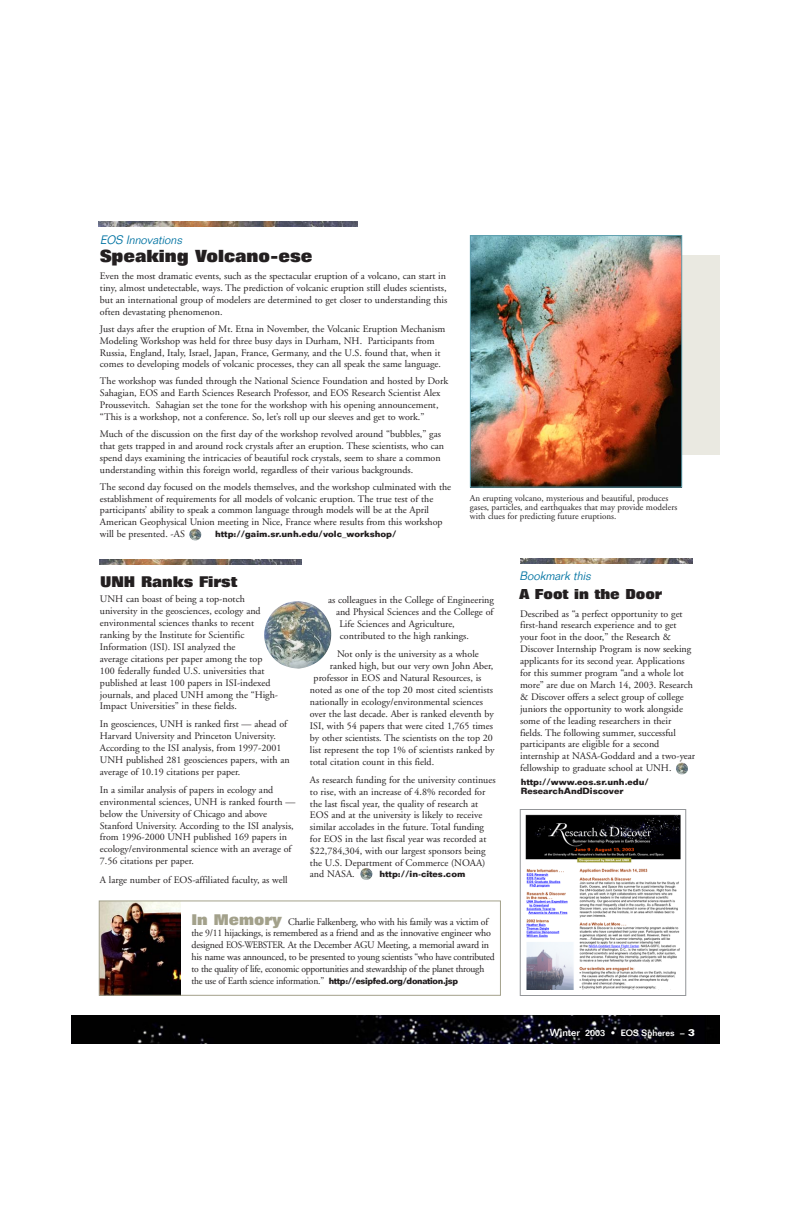
<style>
.page{position:relative;width:792px;height:1224px;background:#fff}
.page>*{position:absolute;margin:0;border:0;box-sizing:border-box;transform-origin:0 0}
.t1{font:800 17px "Folio";color:#231f20}
.t2{font:800 15px "Folio";color:#231f20}
.t3{font:800 14px "Folio";color:#231f20}
.t4{font:italic 300 12px "Folio";color:#0073a2;scale:.95 1}
.t5{font:10px/11.9px "Adobe Garamond";color:#231f20}
.t6{font:10px/11.9px "Adobe Garamond";letter-spacing:-.02em;color:#231f20}
.t7{font:9px/9px "Adobe Garamond";color:#231f20}
.t8{font:500 9px "Folio";color:#fff}
.t9{font:700 8.8px/9.4px "Folio";color:#231f20}
.s1{font-family:"Folio";font-weight:800;font-size:15px;color:#a3a18b}
.s2{font-family:"Folio";font-weight:700;font-size:8.8px}
.s3{font-size:10px}
.s4{font-weight:700;font-size:10px}
</style>
<div class="page">
<img style="left:101px;top:902px;width:79px;height:92px">
<div style="left:490px;top:255px;width:230px;height:199px;background:#eae9e1"></div>
<img style="left:71px;top:1015px;width:649px;height:29px">
<img style="left:99px;top:221px;width:259px;height:5px">
<img style="left:100px;top:560px;width:201px;height:5px">
<svg style="left:189px;top:528px;width:12px;height:13px"></svg>
<img style="left:520px;top:559px;width:173px;height:5px">
<svg style="left:360px;top:868px;width:12px;height:12px"></svg>
<img style="left:472px;top:237px;width:208px;height:249px">
<div style="left:470px;top:235px;width:212px;height:253px;border:1px solid #5fa0af"></div>
<img style="left:264px;top:601px;width:67px;height:68px">
<img style="left:525px;top:811px;width:162px;height:178px">
<div style="left:520px;top:809px;width:166px;height:187px;border:1px solid #939598"></div>
<div style="left:99px;top:900px;width:402px;height:96px;border:1px solid #a3a18b"></div>
<svg style="left:676px;top:762px;width:12px;height:13px"></svg>
<p class="t4" style="left:100px;top:235px;width:90px">EOS Innovations</p>
<h1 class="t1" style="left:100px;top:249px;width:214px">Speaking Volcano-ese</h1>
<p class="t5" style="left:100px;top:271px;width:349px">Even the most dramatic events, such as the spectacular eruption of a volcano, can start in tiny, almost undetectable, ways. The prediction of volcanic eruption still eludes scientists, but an international group of modelers are determined to get closer to understanding this often devastating phenomenon.</p>
<p class="t5" style="left:100px;top:324px;width:347px">Just days after the eruption of Mt. Etna in November, the Volcanic Eruption Mechanism Modeling Workshop was held for three busy days in Durham, NH. Participants from Russia, England, Italy, Israel, Japan, France, Germany, and the U.S. found that, when it comes to developing models of volcanic processes, they can all speak the same language.</p>
<p class="t5" style="left:100px;top:376px;width:350px">The workshop was funded through the National Science Foundation and hosted by Dork Sahagian, EOS and Earth Sciences Research Professor, and EOS Research Scientist Alex Proussevitch. Sahagian set the tone for the workshop with his opening announcement, “This is a workshop, not a conference. So, let’s roll up our sleeves and get to work.”</p>
<p class="t5" style="left:100px;top:429px;width:346px">Much of the discussion on the first day of the workshop revolved around “bubbles,” gas that gets trapped in and around rock crystals after an eruption. These scientists, who can spend days examining the intricacies of beautiful rock crystals, seem to share a common understanding within this foreign world, regardless of their various backgrounds.</p>
<p class="t5" style="left:100px;top:481px;width:353px">The second day focused on the models themselves, and the workshop culminated with the establishment of requirements for all models of volcanic eruption. The true test of the participants’ ability to speak a common language through models will be at the April American Geophysical Union meeting in Nice, France where results from this workshop will be presented. -AS</p>
<p class="t9" style="left:215px;top:530px;width:183px">http://gaim.sr.unh.edu/volc_workshop/</p>
<p class="t7" style="left:470px;top:495px;width:209px">An erupting volcano, mysterious and beautiful, produces gases, particles, and earthquakes that may provide modelers with clues for predicting future eruptions.</p>
<h2 class="t2" style="left:100px;top:577px;width:139px">UNH Ranks First</h2>
<p class="t5" style="left:100px;top:594px;width:180px">UNH can boast of being a top-notch university in the geosciences, ecology and environmental sciences thanks to recent ranking by the Institute for Scientific Information (ISI). ISI analyzed the<br>average citations per paper among the top 100 federally funded U.S. universities that published at least 100 papers in ISI-indexed journals, and placed UNH among the “High-Impact Universities” in these fields.</p>
<p class="t5" style="left:100px;top:719px;width:191px">In geosciences, UNH is ranked first — ahead of Harvard University and Princeton University.<br>According to the ISI analysis, from 1997-2001<br>UNH published 281 geosciences papers, with an average of 10.19 citations per paper.</p>
<p class="t5" style="left:100px;top:784px;width:197px">In a similar analysis of papers in ecology and environmental sciences, UNH is ranked fourth — below the University of Chicago and above Stanford University. According to the ISI analysis, from 1996-2000 UNH published 169 papers in ecology/environmental science with an average of 7.56 citations per paper.</p>
<p class="t5" style="left:100px;top:875px;width:189px">A large number of EOS-affiliated faculty, as well</p>
<p class="t5" style="left:328px;top:595px;width:168px">as colleagues in the College of Engineering</p>
<p class="t5" style="left:336px;top:607px;width:159px">and Physical Sciences and the College of</p>
<p class="t5" style="left:339px;top:619px;width:117px">Life Sciences and Agriculture,</p>
<p class="t5" style="left:340px;top:631px;width:131px">contributed to the high rankings.</p>
<p class="t5" style="left:337px;top:649px;width:143px">Not only is the university as a whole</p>
<p class="t5" style="left:330px;top:661px;width:165px">ranked high, but our very own John Aber,</p>
<p class="t5" style="left:314px;top:673px;width:169px">professor in EOS and Natural Resources, is</p>
<p class="t5" style="left:310px;top:685px;width:185px">noted as one of the top 20 most cited scientists</p>
<p class="t5" style="left:310px;top:697px;width:175px">nationally in ecology/environmental sciences</p>
<p class="t5" style="left:310px;top:709px;width:185px">over the last decade. Aber is ranked eleventh by</p>
<p class="t5" style="left:310px;top:721px;width:185px">ISI, with 54 papers that were cited 1,765 times</p>
<p class="t5" style="left:310px;top:733px;width:185px">by other scientists. The scientists on the top 20</p>
<p class="t5" style="left:310px;top:745px;width:186px">list represent the top 1% of scientists ranked by</p>
<p class="t5" style="left:310px;top:757px;width:126px">total citation count in this field.</p>
<p class="t5" style="left:310px;top:775px;width:187px">As research funding for the university continues to rise, with an increase of 4.8% recorded for the last fiscal year, the quality of research at EOS and at the university is likely to receive similar accolades in the future. Total funding for EOS in the last fiscal year was recorded at $22,784,304, with our largest sponsors being the U.S. Department of Commerce (NOAA) and NASA.</p>
<p class="t9" style="left:379px;top:871px;width:87px">http://in-cites.com</p>
<p class="t6" style="left:191px;top:916px;width:305px"><span class="s1">In Memory</span> Charlie Falkenberg, who with his family was a victim of the 9/11 hijackings, is remembered as a friend and as the innovative engineer who designed EOS-WEBSTER. At the December AGU Meeting, a memorial award in his name was announced, to be presented to young scientists “who have contributed to the quality of life, economic opportunities and stewardship of the planet through the use of Earth science information.” <span class="s2">http://esipfed.org/donation.jsp</span></p>
<p class="t4" style="left:520px;top:571px;width:79px">Bookmark this</p>
<h3 class="t3" style="left:520px;top:589px;width:144px">A Foot in the Door</h3>
<p class="t5" style="left:520px;top:608px;width:177px">Described as “a perfect opportunity to get first-hand research experience and to get your foot in the door,” the Research &amp; Discover Internship Program is now seeking applicants for its second year. Applications for this summer program “and a whole lot more” are due on March 14, 2003. Research &amp; Discover offers a select group of college juniors the opportunity to work alongside some of the leading researchers in their fields. The following summer, successful participants are eligible for a second internship at NASA-Goddard and a two-year fellowship to graduate school at UNH.</p>
<p class="t9" style="left:521px;top:778px;width:130px">http://www.eos.sr.unh.edu/<br>ResearchAndDiscover</p>
<p class="t8" style="left:550px;top:1029px;width:147px"><span class="s3">Winter</span> 2003 • EOS Spheres – <span class="s4">3</span></p>
</div>
